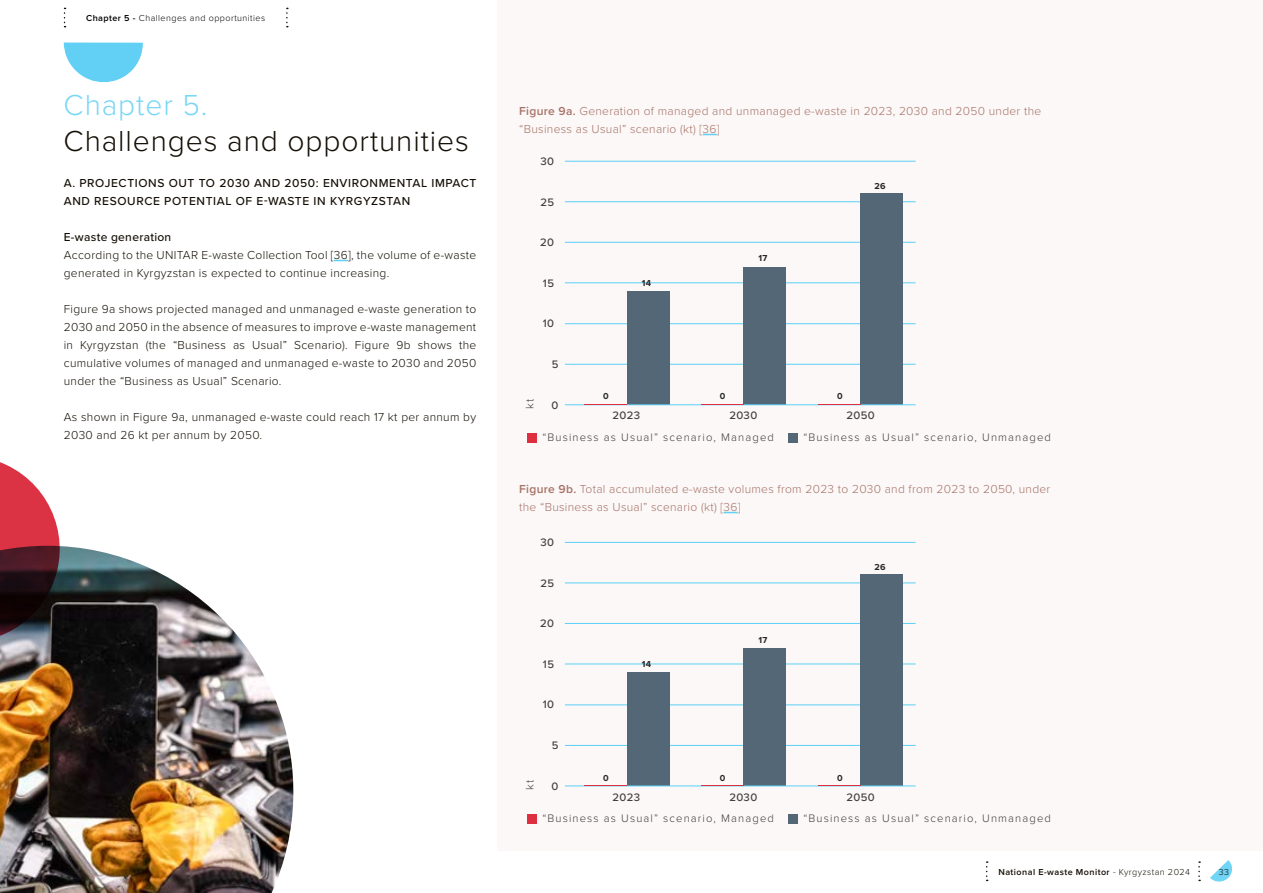
<style>
.page{position:relative;width:1263px;height:893px;background:#fff}
.page>*{position:absolute;margin:0;border:0;box-sizing:border-box;transform-origin:0 0}
.t1{font:300 30px "Proxima Nova";letter-spacing:.03em;color:#140f06}
.t2{font:300 30px "Proxima Nova";letter-spacing:.03em;color:#79d7f6}
.t3{font:300 12px/18px "Proxima Nova";letter-spacing:.025em;color:#140f06}
.t4{font:300 12px/18px "Proxima Nova";letter-spacing:.025em;color:#a77267}
.t5{font:500 12px/18px "Proxima Nova";letter-spacing:.05em;color:#140f06}
.t6{font:500 12px "Proxima Nova";letter-spacing:.025em;color:#140f06}
.t7{font:300 11.25px "Proxima Nova";letter-spacing:.1em;color:#3f3f3d}
.t8{font:500 11.25px "Proxima Nova";letter-spacing:.03em;color:#3f3f3d}
.t9{font:600 9px "Proxima Nova";letter-spacing:.05em;color:#140f06}
.t10{font:300 9px "Proxima Nova";letter-spacing:.05em;color:#000}
.t11{font:700 9px "Proxima Nova";letter-spacing:.03em;color:#262626}
.t12{font:300 9px "Proxima Nova";color:#140f06}
.s1{font-weight:600}
.s2{font-weight:300}
</style>
<div class="page">
<div style="left:497px;top:0;width:766px;height:850px;background:#fbf8f7"></div>
<svg style="left:703px;top:134px;width:14px;height:1px"></svg>
<svg style="left:723px;top:512px;width:15px;height:1px"></svg>
<div style="left:528px;top:433px;width:9px;height:9px;background:#de2f40"></div>
<div style="left:789px;top:433px;width:9px;height:9px;background:#546777"></div>
<hr style="left:565px;top:364px;width:351px;height:1px;background:#5bd0f6">
<hr style="left:565px;top:323px;width:351px;height:1px;background:#5bd0f6">
<hr style="left:565px;top:282px;width:351px;height:1px;background:#5bd0f6">
<hr style="left:565px;top:242px;width:351px;height:1px;background:#5bd0f6">
<hr style="left:565px;top:201px;width:351px;height:1px;background:#5bd0f6">
<hr style="left:565px;top:161px;width:351px;height:1px;background:#5bd0f6">
<div style="left:861px;top:194px;width:42px;height:211px;background:#546777"></div>
<div style="left:744px;top:267px;width:42px;height:138px;background:#546777"></div>
<div style="left:627px;top:291px;width:42px;height:114px;background:#546777"></div>
<hr style="left:565px;top:404px;width:351px;height:1px;background:#5bd0f6">
<hr style="left:818px;top:404px;width:42px;height:1px;background:#de2f40">
<hr style="left:701px;top:404px;width:43px;height:1px;background:#de2f40">
<hr style="left:585px;top:404px;width:42px;height:1px;background:#de2f40">
<div style="left:528px;top:814px;width:9px;height:9px;background:#de2f40"></div>
<div style="left:789px;top:814px;width:9px;height:9px;background:#546777"></div>
<hr style="left:565px;top:745px;width:351px;height:1px;background:#5bd0f6">
<hr style="left:565px;top:704px;width:351px;height:1px;background:#5bd0f6">
<hr style="left:565px;top:664px;width:351px;height:1px;background:#5bd0f6">
<hr style="left:565px;top:623px;width:351px;height:1px;background:#5bd0f6">
<hr style="left:565px;top:582px;width:351px;height:1px;background:#5bd0f6">
<hr style="left:565px;top:542px;width:351px;height:1px;background:#5bd0f6">
<div style="left:861px;top:575px;width:42px;height:211px;background:#546777"></div>
<div style="left:744px;top:648px;width:42px;height:138px;background:#546777"></div>
<div style="left:627px;top:672px;width:42px;height:114px;background:#546777"></div>
<hr style="left:565px;top:785px;width:351px;height:1px;background:#5bd0f6">
<hr style="left:818px;top:785px;width:42px;height:1px;background:#de2f40">
<hr style="left:701px;top:785px;width:43px;height:1px;background:#de2f40">
<hr style="left:585px;top:785px;width:42px;height:1px;background:#de2f40">
<svg style="left:64px;top:43px;width:79px;height:40px"></svg>
<svg style="left:334px;top:260px;width:14px;height:1px"></svg>
<img style="left:0;top:547px;width:294px;height:346px">
<svg style="left:0;top:462px;width:73px;height:174px"></svg>
<svg style="left:1210px;top:860px;width:22px;height:21px"></svg>
<svg style="left:986px;top:861px;width:2px;height:20px"></svg>
<svg style="left:1198px;top:861px;width:2px;height:20px"></svg>
<svg style="left:64px;top:8px;width:2px;height:19px"></svg>
<svg style="left:286px;top:8px;width:2px;height:19px"></svg>
<p class="t10" style="left:86px;top:11px;width:181px"><span class="s1">Chapter 5 -</span> Challenges and opportunities</p>
<h1 class="t2" style="left:64px;top:82px;width:145px">Chapter 5.</h1>
<h1 class="t1" style="left:64px;top:118px;width:407px">Challenges and opportunities</h1>
<p class="t5" style="left:64px;top:173px;width:414px">A. PROJECTIONS OUT TO 2030 AND 2050: ENVIRONMENTAL IMPACT<br>AND RESOURCE POTENTIAL OF E-WASTE IN KYRGYZSTAN</p>
<p class="t6" style="left:64px;top:228px;width:109px">E-waste generation</p>
<p class="t3" style="left:64px;top:245px;width:414px">According to the UNITAR E-waste Collection Tool [36], the volume of e-waste generated in Kyrgyzstan is expected to continue increasing.</p>
<p class="t3" style="left:64px;top:299px;width:414px;text-align:justify">Figure 9a shows projected managed and unmanaged e-waste generation to 2030 and 2050 in the absence of measures to improve e-waste management in Kyrgyzstan (the “Business as Usual” Scenario). Figure 9b shows the cumulative volumes of managed and unmanaged e-waste to 2030 and 2050 under the “Business as Usual” Scenario.</p>
<p class="t3" style="left:64px;top:407px;width:414px">As shown in Figure 9a, unmanaged e-waste could reach 17 kt per annum by<br>2030 and 26 kt per annum by 2050.</p>
<p class="t4" style="left:519px;top:101px;width:524px"><span class="s1">Figure 9a.</span> Generation of managed and unmanaged e-waste in 2023, 2030 and 2050 under the “Business as Usual” scenario (kt) [36]</p>
<p class="t8" style="left:540px;top:153px;width:15px">30</p>
<p class="t8" style="left:540px;top:193px;width:15px">25</p>
<p class="t8" style="left:540px;top:234px;width:15px">20</p>
<p class="t8" style="left:543px;top:274px;width:13px">15</p>
<p class="t8" style="left:543px;top:315px;width:13px">10</p>
<p class="t7" style="left:521px;top:409px;width:11px;rotate:-90deg">kt</p>
<p class="t8" style="left:552px;top:356px;width:8px">5</p>
<p class="t8" style="left:551px;top:396px;width:8px">0</p>
<p class="t11" style="left:642px;top:276px;width:11px">14</p>
<p class="t11" style="left:759px;top:252px;width:10px">17</p>
<p class="t11" style="left:874px;top:179px;width:13px">26</p>
<p class="t11" style="left:603px;top:390px;width:7px">0</p>
<p class="t11" style="left:720px;top:390px;width:7px">0</p>
<p class="t11" style="left:837px;top:390px;width:7px">0</p>
<p class="t8" style="left:612px;top:407px;width:29px">2023</p>
<p class="t8" style="left:729px;top:407px;width:29px">2030</p>
<p class="t8" style="left:846px;top:407px;width:30px">2050</p>
<p class="t7" style="left:542px;top:429px;width:233px">“Business as Usual” scenario, Managed</p>
<p class="t7" style="left:803px;top:429px;width:249px">“Business as Usual” scenario, Unmanaged</p>
<p class="t4" style="left:519px;top:479px;width:533px"><span class="s1">Figure 9b.</span> Total accumulated e-waste volumes from 2023 to 2030 and from 2023 to 2050, under the “Business as Usual” scenario (kt) [36]</p>
<p class="t8" style="left:540px;top:534px;width:15px">30</p>
<p class="t8" style="left:540px;top:575px;width:15px">25</p>
<p class="t8" style="left:540px;top:615px;width:15px">20</p>
<p class="t8" style="left:543px;top:656px;width:13px">15</p>
<p class="t8" style="left:543px;top:696px;width:13px">10</p>
<p class="t7" style="left:521px;top:790px;width:11px;rotate:-90deg">kt</p>
<p class="t8" style="left:552px;top:737px;width:8px">5</p>
<p class="t8" style="left:551px;top:778px;width:8px">0</p>
<p class="t11" style="left:642px;top:657px;width:11px">14</p>
<p class="t11" style="left:759px;top:633px;width:10px">17</p>
<p class="t11" style="left:874px;top:560px;width:13px">26</p>
<p class="t11" style="left:603px;top:771px;width:7px">0</p>
<p class="t11" style="left:720px;top:771px;width:7px">0</p>
<p class="t11" style="left:837px;top:771px;width:7px">0</p>
<p class="t8" style="left:612px;top:788px;width:29px">2023</p>
<p class="t8" style="left:729px;top:788px;width:29px">2030</p>
<p class="t8" style="left:846px;top:788px;width:30px">2050</p>
<p class="t7" style="left:542px;top:810px;width:233px">“Business as Usual” scenario, Managed</p>
<p class="t7" style="left:803px;top:810px;width:249px">“Business as Usual” scenario, Unmanaged</p>
<p class="t9" style="left:998px;top:865px;width:193px">National E-waste Monitor <span class="s2">- Kyrgyzstan 2024</span></p>
<p class="t12" style="left:1219px;top:865px;width:12px">33</p>
</div>
